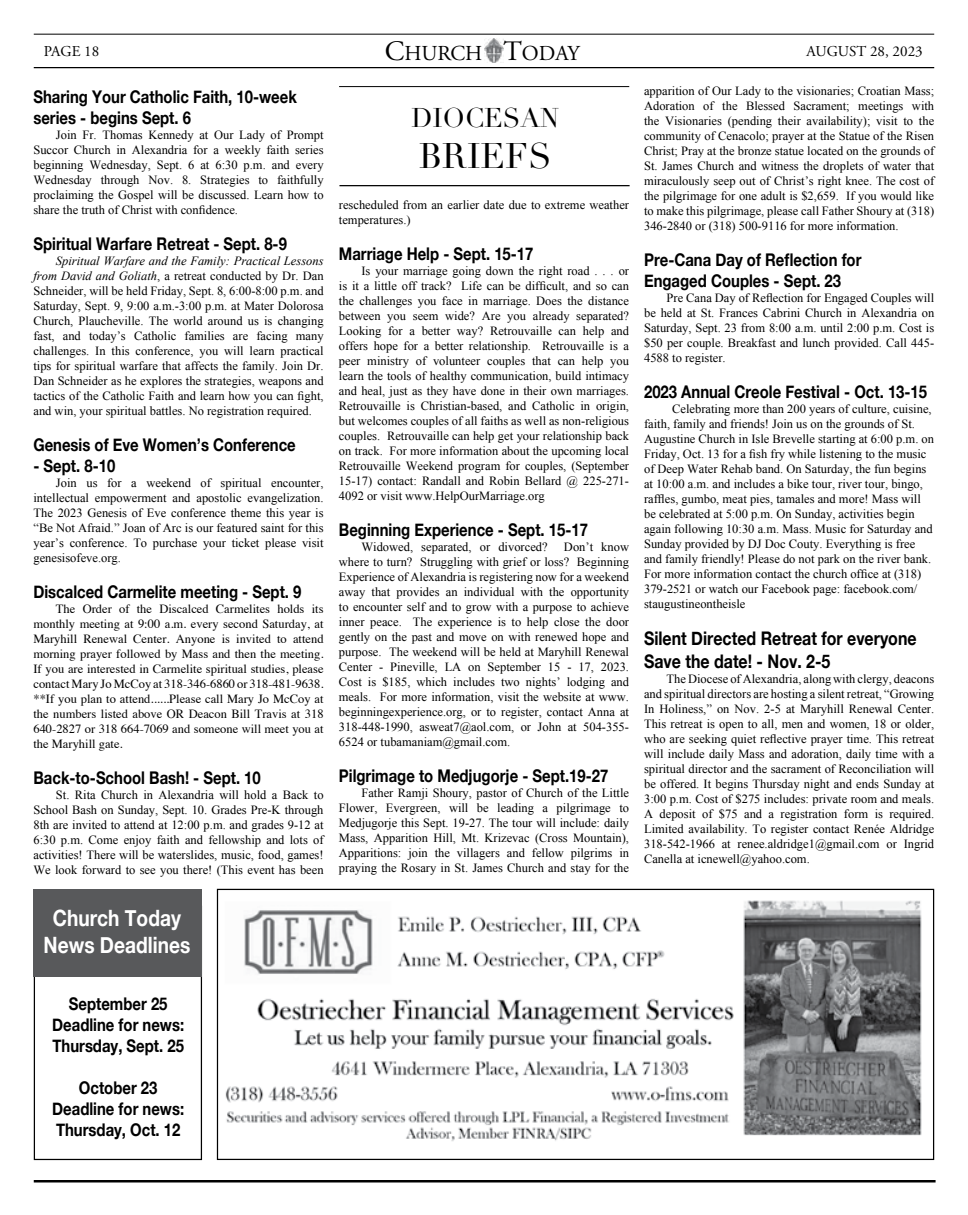
<style>
.page{position:relative;width:968px;height:1215px;background:#fff}
.page>*{position:absolute;margin:0;border:0;box-sizing:border-box;transform-origin:0 0}
.t1{font:34.75px "Didot";color:#000}
.t2{font:26.5px "Didot";color:#000}
.t3{font:700 22.5px/27px "Helvetica Neue";color:#fff;text-align:center;scale:.85 1}
.t4{font:21.25px "Adobe Garamond Pro";color:#000}
.t5{font:700 18.75px/22.5px "Helvetica Neue";color:#000;scale:.85 1}
.t6{font:700 17.5px/21px "Helvetica Neue";color:#000;text-align:center;scale:.85 1}
.t7{font:15px "Adobe Garamond Pro";color:#000}
.t8{font:12.5px/15px "Times New Roman";color:#000;text-align:justify}
.t9{font:12.5px/15px "Times";color:#000;text-align:justify}
.s1{font-style:italic}
.s2{font-size:28.12px}
</style>
<div class="page">
<hr style="left:34px;top:67px;width:900px;height:1px;background:#000">
<hr style="left:34px;top:1180px;width:901px;height:2px;background:#000">
<img style="left:485px;top:38px;width:18px;height:25px">
<hr style="left:34px;top:34px;width:900px;height:1px;background:#000">
<hr style="left:339px;top:185px;width:290px;height:1px;background:#000">
<hr style="left:339px;top:86px;width:290px;height:1px;background:#000">
<div style="left:34px;top:906px;width:168px;height:254px;border:1px solid #000"></div>
<div style="left:33px;top:889px;width:169px;height:87px;background:#58595b"></div>
<img style="left:225px;top:900px;width:697px;height:241px">
<div style="left:217px;top:889px;width:717px;height:271px;border:1px solid #000"></div>
<p class="t7" style="left:44px;top:42px;width:57px">PAGE 18</p>
<h3 class="t6" style="left:33px;top:87px;width:311px;text-align:left">Sharing Your Catholic Faith, 10-week series - begins Sept. 6</h3>
<p class="t8" style="left:33px;top:127px;width:292px;text-indent:22px">Join Fr. Thomas Kennedy at Our Lady of Prompt Succor Church in Alexandria for a weekly faith series beginning Wednesday, Sept. 6 at 6:30 p.m. and every Wednesday through Nov. 8. Strategies to faithfully proclaiming the Gospel will be discussed. Learn how to share the truth of Christ with confidence.</p>
<h3 class="t6" style="left:33px;top:234px;width:300px">Spiritual Warfare Retreat - Sept. 8-9</h3>
<p class="t8" style="left:33px;top:253px;width:292px;text-indent:22px"><span class="s1">Spiritual Warfare and the Family: Practical Lessons from David and Goliath</span>, a retreat conducted by Dr. Dan Schneider, will be held Friday, Sept. 8, 6:00-8:00 p.m. and Saturday, Sept. 9, 9:00 a.m.-3:00 p.m. at Mater Dolorosa Church, Plaucheville. The world around us is changing fast, and today’s Catholic families are facing many challenges. In this conference, you will learn practical tips for spiritual warfare that affects the family. Join Dr.<br>Dan Schneider as he explores the strategies, weapons and tactics of the Catholic Faith and learn how you can fight, and win, your spiritual battles. No registration required.</p>
<h3 class="t6" style="left:33px;top:435px;width:310px">Genesis of Eve Women’s Conference</h3>
<h3 class="t6" style="left:33px;top:456px;width:98px">- Sept. 8-10</h3>
<p class="t8" style="left:33px;top:475px;width:292px;text-indent:22px">Join us for a weekend of spiritual encounter, intellectual empowerment and apostolic evangelization.<br>The 2023 Genesis of Eve conference theme this year is “Be Not Afraid.” Joan of Arc is our featured saint for this year’s conference. To purchase your ticket please visit genesisofeve.org.</p>
<h3 class="t6" style="left:33px;top:582px;width:317px">Discalced Carmelite meeting - Sept. 9</h3>
<p class="t9" style="left:33px;top:601px;width:292px;text-indent:22px">The Order of the Discalced Carmelites holds its monthly meeting at 9:00 a.m. every second Saturday, at Maryhill Renewal Center. Anyone is invited to attend morning prayer followed by Mass and then the meeting.<br>If you are interested in Carmelite spiritual studies, please contact Mary Jo McCoy at 318-346-6860 or 318-481-9638. **If you plan to attend......Please call Mary Jo McCoy at the numbers listed above OR Deacon Bill Travis at 318<br>640-2827 or 318 664-7069 and someone will meet you at the Maryhill gate.</p>
<h3 class="t6" style="left:33px;top:768px;width:269px">Back-to-School Bash! - Sept. 10</h3>
<p class="t8" style="left:33px;top:787px;width:292px;text-indent:22px">St. Rita Church in Alexandria will hold a Back to School Bash on Sunday, Sept. 10. Grades Pre-K through 8th are invited to attend at 12:00 p.m. and grades 9-12 at 6:30 p.m. Come enjoy faith and fellowship and lots of activities! There will be waterslides, music, food, games!<br>We look forward to see you there! (This event has been</p>
<h3 class="t3" style="left:44px;top:905px;width:174px">Church Today<br>News Deadlines</h3>
<h3 class="t4" style="left:385px;top:41px;width:196px"><span class="s2">C</span>HURCH <span class="s2">T</span>ODAY</h3>
<p class="t7" style="left:806px;top:42px;width:118px">AUGUST 28, 2023</p>
<h2 class="t2" style="left:411px;top:102px;width:150px">DIOCESAN</h2>
<h1 class="t1" style="left:419px;top:136px;width:134px">BRIEFS</h1>
<p class="t8" style="left:339px;top:197px;width:292px">rescheduled from an earlier date due to extreme weather temperatures.)</p>
<h3 class="t6" style="left:339px;top:244px;width:230px">Marriage Help - Sept. 15-17</h3>
<p class="t8" style="left:339px;top:263px;width:292px;text-indent:22px">Is your marriage going down the right road . . . or is it a little off track? Life can be difficult, and so can the challenges you face in marriage. Does the distance between you seem wide? Are you already separated?<br>Looking for a better way? Retrouvaille can help and offers hope for a better relationship. Retrouvaille is a peer ministry of volunteer couples that can help you learn the tools of healthy communication, build intimacy and heal, just as they have done in their own marriages.<br>Retrouvaille is Christian-based, and Catholic in origin, but welcomes couples of all faiths as well as non-religious couples. Retrouvaille can help get your relationship back on track. For more information about the upcoming local Retrouvaille Weekend program for couples, (September 15-17) contact: Randall and Robin Bellard @ 225-271- 4092 or visit www.HelpOurMarriage.org</p>
<h3 class="t6" style="left:339px;top:520px;width:294px">Beginning Experience - Sept. 15-17</h3>
<p class="t8" style="left:361px;top:539px;width:188px">Widowed, separated, or divorced?</p>
<p class="t8" style="left:339px;top:539px;width:292px;text-indent:225px">Don’t know where to turn? Struggling with grief or loss? Beginning Experience of Alexandria is registering now for a weekend away that provides an individual with the opportunity to encounter self and to grow with a purpose to achieve inner peace. The experience is to help close the door gently on the past and move on with renewed hope and purpose. The weekend will be held at Maryhill Renewal Center - Pineville, LA on September 15 - 17, 2023.<br>Cost is $185, which includes two nights’ lodging and meals. For more information, visit the website at www. beginningexperience.org, or to register, contact Anna at 318-448-1990, asweat7@aol.com, or John at 504-355- 6524 or tubamaniam@gmail.com.</p>
<h3 class="t6" style="left:339px;top:766px;width:318px">Pilgrimage to Medjugorje - Sept.19-27</h3>
<p class="t8" style="left:339px;top:785px;width:292px;text-indent:22px">Father Ramji Shoury, pastor of Church of the Little Flower, Evergreen, will be leading a pilgrimage to Medjugorje this Sept. 19-27. The tour will include: daily Mass, Apparition Hill, Mt. Krizevac (Cross Mountain), Apparitions: join the villagers and fellow pilgrims in praying the Rosary in St. James Church and stay for the</p>
<p class="t8" style="left:644px;top:83px;width:292px">apparition of Our Lady to the visionaries; Croatian Mass; Adoration of the Blessed Sacrament; meetings with the Visionaries (pending their availability); visit to the community of Cenacolo; prayer at the Statue of the Risen Christ; Pray at the bronze statue located on the grounds of St. James Church and witness the droplets of water that miraculously seep out of Christ’s right knee. The cost of the pilgrimage for one adult is $2,659. If you would like to make this pilgrimage, please call Father Shoury at (318)<br>346-2840 or (318) 500-9116 for more information.</p>
<h3 class="t6" style="left:644px;top:250px;width:257px;text-align:left">Pre-Cana Day of Reflection for<br>Engaged Couples - Sept. 23</h3>
<p class="t8" style="left:644px;top:290px;width:292px;text-indent:22px">Pre Cana Day of Reflection for Engaged Couples will be held at St. Frances Cabrini Church in Alexandria on Saturday, Sept. 23 from 8:00 a.m. until 2:00 p.m. Cost is $50 per couple. Breakfast and lunch provided. Call 445- 4588 to register.</p>
<h3 class="t6" style="left:644px;top:382px;width:334px">2023 Annual Creole Festival - Oct. 13-15</h3>
<p class="t8" style="left:644px;top:401px;width:291px;text-align:left;text-indent:28px">Celebrating more than 200 years of culture, cuisine, faith, family and friends! Join us on the grounds of St.<br>Augustine Church in Isle Brevelle starting at 6:00 p.m. on Friday, Oct. 13 for a fish fry while listening to the music of Deep Water Rehab band. On Saturday, the fun begins at 10:00 a.m. and includes a bike tour, river tour, bingo, raffles, gumbo, meat pies, tamales and more! Mass will be celebrated at 5:00 p.m. On Sunday, activities begin again following 10:30 a.m. Mass. Music for Saturday and Sunday provided by DJ Doc Couty. Everything is free and family friendly! Please do not park on the river bank.<br>For more information contact the church office at (318)<br>379-2521 or watch our Facebook page: facebook.com/ staugustineontheisle</p>
<h3 class="t5" style="left:644px;top:628px;width:322px">Silent Directed Retreat for everyone<br>Save the date! - Nov. 2-5</h3>
<p class="t8" style="left:644px;top:671px;width:292px;text-indent:22px">The Diocese of Alexandria, along with clergy, deacons and spiritual directors are hosting a silent retreat, “Growing In Holiness,” on Nov. 2-5 at Maryhill Renewal Center.<br>This retreat is open to all, men and women, 18 or older, who are seeking quiet reflective prayer time. This retreat will include daily Mass and adoration, daily time with a spiritual director and the sacrament of Reconciliation will be offered. It begins Thursday night and ends Sunday at 3:00 p.m. Cost of $275 includes: private room and meals.<br>A deposit of $75 and a registration form is required.<br>Limited availability. To register contact Renée Aldridge 318-542-1966 at renee.aldridge1@gmail.com or Ingrid Canella at icnewell@yahoo.com.</p>
<h3 class="t6" style="left:52px;top:993px;width:157px">September 25<br>Deadline for news:<br>Thursday, Sept. 25</h3>
<h3 class="t6" style="left:52px;top:1077px;width:157px">October 23<br>Deadline for news:<br>Thursday, Oct. 12</h3>
</div>
